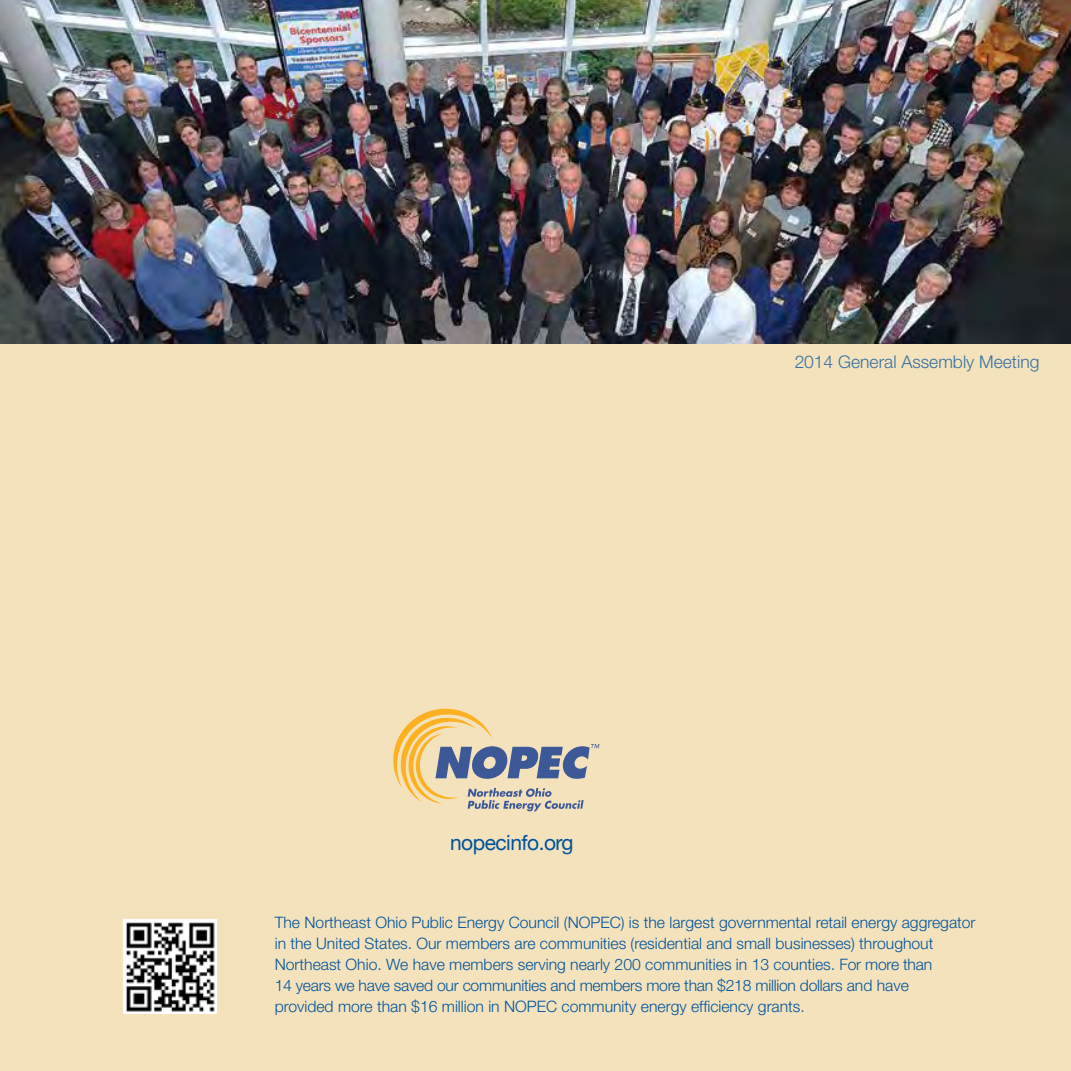
<style>
.page{position:relative;width:1071px;height:1071px;background:#f4e2bd}
.page>*{position:absolute;margin:0;border:0;box-sizing:border-box;transform-origin:0 0}
.t1{font:21px "Helvetica Neue";letter-spacing:-.025em;color:#00539b}
.t2{font:300 17.5px "Helvetica Neue";color:#00539b}
.t3{font:300 15.75px/21px "Helvetica Neue";color:#00539b}
</style>
<div class="page">
<img style="left:123px;top:920px;width:94px;height:93px">
<img style="left:0;top:0;width:1071px;height:343px">
<svg style="left:393px;top:709px;width:206px;height:102px"></svg>
<h1 class="t1" style="left:450px;top:827px;width:125px">nopecinfo.org</h1>
<p class="t2" style="left:794px;top:352px;width:247px">2014 General Assembly Meeting</p>
<p class="t3" style="left:275px;top:912px;width:702px">The Northeast Ohio Public Energy Council (NOPEC) is the largest governmental retail energy aggregator in the United States. Our members are communities (residential and small businesses) throughout Northeast Ohio. We have members serving nearly 200 communities in 13 counties. For more than<br>14 years we have saved our communities and members more than $218 million dollars and have<br>provided more than $16 million in NOPEC community energy efficiency grants.</p>
</div>
